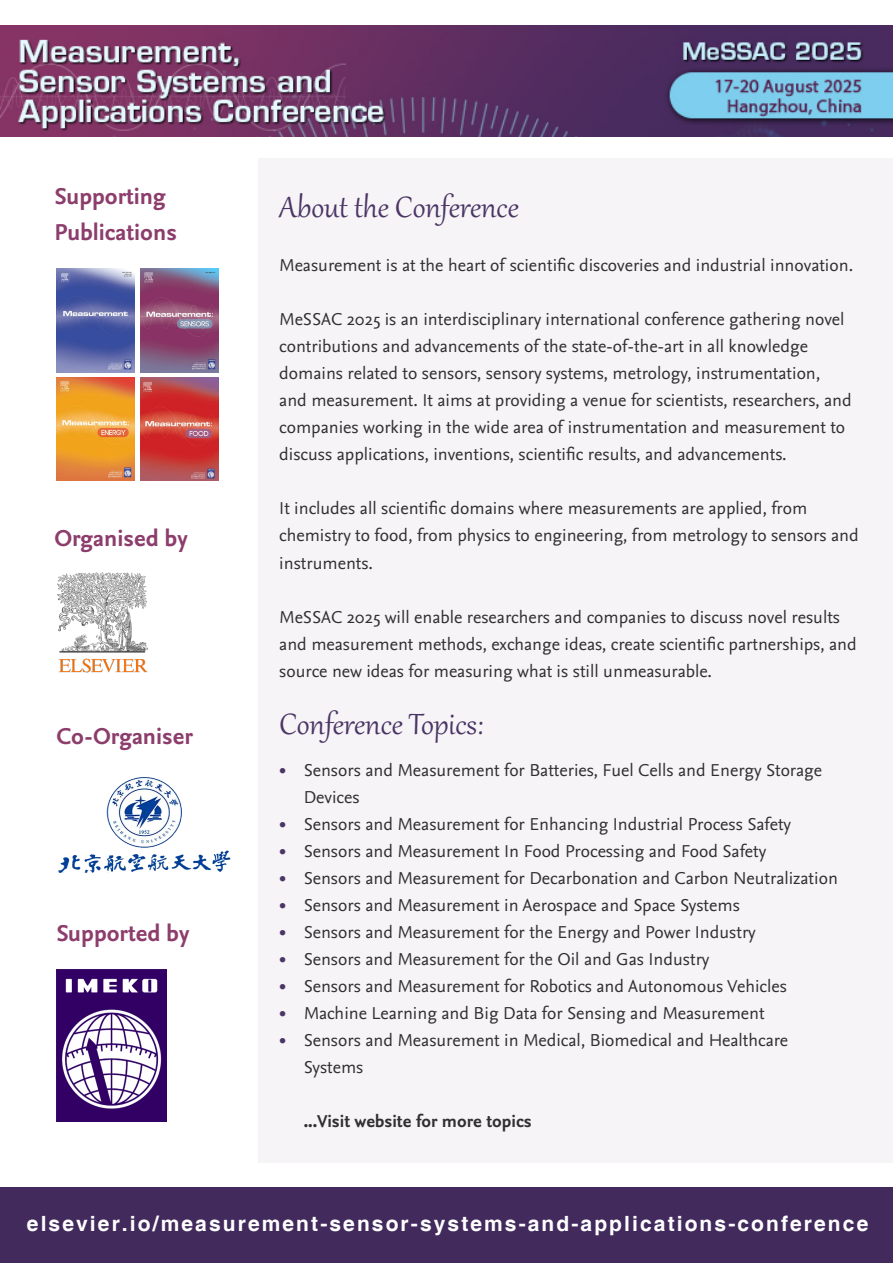
<style>
.page{position:relative;width:893px;height:1263px;background:#fff}
.page>*{position:absolute;margin:0;border:0;box-sizing:border-box;transform-origin:0 0}
.t1{font:36px "Gabriola";color:#4b3565}
.t2{font:700 24px "Nexus Sans Pro";color:#8c3d6c}
.t3{font:700 21px "Helvetica";letter-spacing:.1em;color:#fff}
.t4{font:18px/27px "Nexus Sans Pro";color:#312f30}
.t5{font:700 18px "Nexus Sans Pro";color:#312f30}
.t6{font:700 15px "Nexus Sans Pro";color:#4b3565}
</style>
<div class="page">
<div style="left:259px;top:158px;width:634px;height:1005px;background:#f6f4f7"></div>
<div style="left:0;top:1187px;width:893px;height:76px;background:#422a5d"></div>
<img style="left:57px;top:572px;width:91px;height:101px">
<img style="left:58px;top:777px;width:173px;height:96px">
<img style="left:56px;top:969px;width:111px;height:152px">
<img style="left:56px;top:269px;width:78px;height:104px">
<img style="left:140px;top:269px;width:78px;height:104px">
<img style="left:56px;top:377px;width:78px;height:104px">
<img style="left:140px;top:377px;width:78px;height:104px">
<img style="left:0;top:25px;width:893px;height:111px">
<p class="t2" style="left:54px;top:178px;width:113px">Supporting</p>
<p class="t2" style="left:54px;top:214px;width:124px">Publications</p>
<p class="t2" style="left:54px;top:521px;width:135px">Organised by</p>
<p class="t2" style="left:56px;top:718px;width:138px">Co-Organiser</p>
<p class="t2" style="left:56px;top:915px;width:135px">Supported by</p>
<p class="t1" style="left:279px;top:184px;width:241px">About the Conference</p>
<p class="t4" style="left:279px;top:251px;width:575px">Measurement is at the heart of scientific discoveries and industrial innovation.</p>
<p class="t4" style="left:279px;top:305px;width:574px">MeSSAC 2025 is an interdisciplinary international conference gathering novel contributions and advancements of the state-of-the-art in all knowledge domains related to sensors, sensory systems, metrology, instrumentation, and measurement. It aims at providing a venue for scientists, researchers, and companies working in the wide area of instrumentation and measurement to discuss applications, inventions, scientific results, and advancements.</p>
<p class="t4" style="left:279px;top:494px;width:581px">It includes all scientific domains where measurements are applied, from chemistry to food, from physics to engineering, from metrology to sensors and instruments.</p>
<p class="t4" style="left:279px;top:602px;width:579px">MeSSAC 2025 will enable researchers and companies to discuss novel results and measurement methods, exchange ideas, create scientific partnerships, and source new ideas for measuring what is still unmeasurable.</p>
<p class="t1" style="left:279px;top:701px;width:205px">Conference Topics:</p>
<p class="t6" style="left:280px;top:757px;width:8px">•</p>
<p class="t6" style="left:280px;top:811px;width:8px">•</p>
<p class="t6" style="left:280px;top:838px;width:8px">•</p>
<p class="t6" style="left:280px;top:865px;width:8px">•</p>
<p class="t6" style="left:280px;top:892px;width:8px">•</p>
<p class="t6" style="left:280px;top:919px;width:8px">•</p>
<p class="t6" style="left:280px;top:946px;width:8px">•</p>
<p class="t6" style="left:280px;top:973px;width:8px">•</p>
<p class="t6" style="left:280px;top:1000px;width:8px">•</p>
<p class="t6" style="left:280px;top:1027px;width:8px">•</p>
<p class="t4" style="left:304px;top:755px;width:520px">Sensors and Measurement for Batteries, Fuel Cells and Energy Storage<br>Devices</p>
<p class="t4" style="left:304px;top:809px;width:489px">Sensors and Measurement for Enhancing Industrial Process Safety</p>
<p class="t4" style="left:304px;top:836px;width:464px">Sensors and Measurement In Food Processing and Food Safety</p>
<p class="t4" style="left:304px;top:863px;width:536px">Sensors and Measurement for Decarbonation and Carbon Neutralization</p>
<p class="t4" style="left:304px;top:890px;width:438px">Sensors and Measurement in Aerospace and Space Systems</p>
<p class="t4" style="left:304px;top:917px;width:454px">Sensors and Measurement for the Energy and Power Industry</p>
<p class="t4" style="left:304px;top:944px;width:407px">Sensors and Measurement for the Oil and Gas Industry</p>
<p class="t4" style="left:304px;top:971px;width:485px">Sensors and Measurement for Robotics and Autonomous Vehicles</p>
<p class="t4" style="left:304px;top:998px;width:462px">Machine Learning and Big Data for Sensing and Measurement</p>
<p class="t4" style="left:304px;top:1025px;width:486px">Sensors and Measurement in Medical, Biomedical and Healthcare<br>Systems</p>
<p class="t5" style="left:304px;top:1107px;width:230px">...Visit website for more topics</p>
<p class="t3" style="left:27px;top:1211px;width:843px">elsevier.io/measurement-sensor-systems-and-applications-conference</p>
</div>
